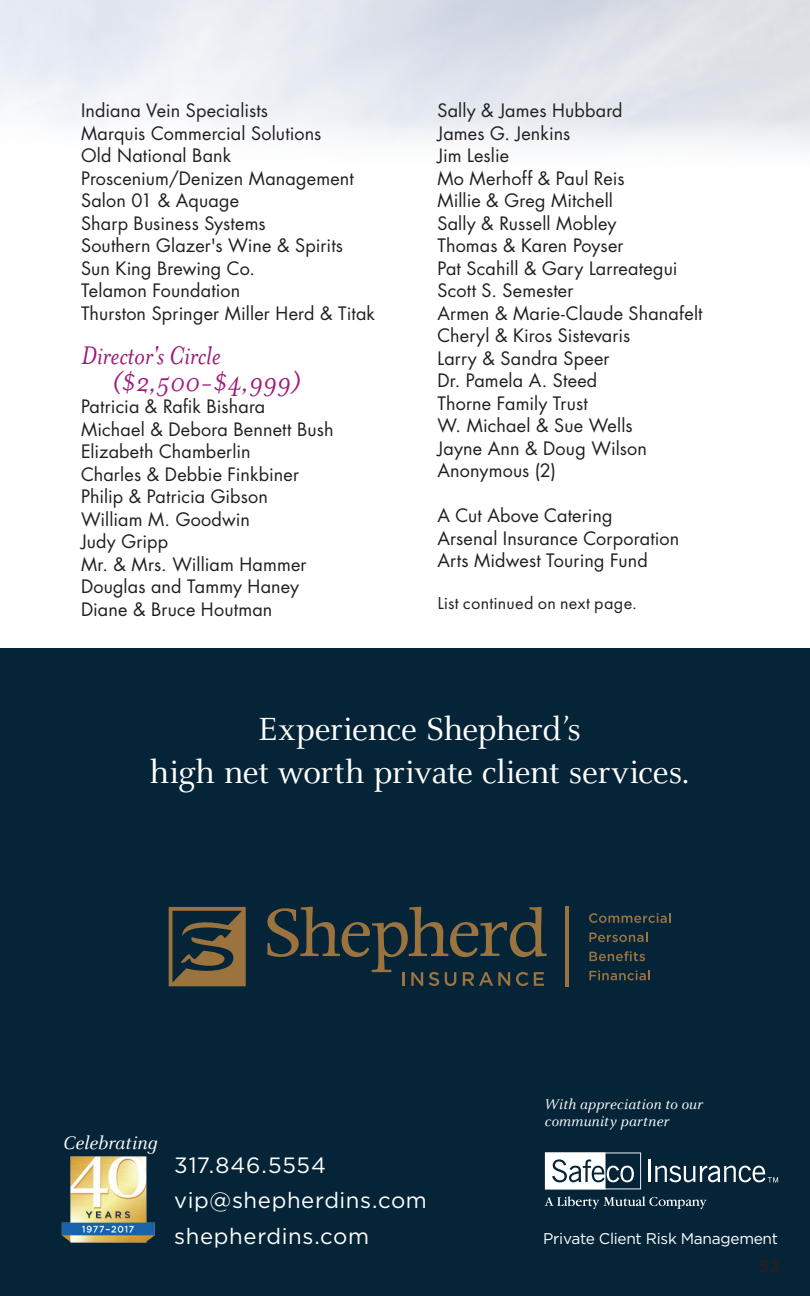
<style>
.page{position:relative;width:810px;height:1296px;background:#fff}
.page>*{position:absolute;margin:0;border:0;box-sizing:border-box;transform-origin:0 0}
.t1{font:35.32px/42.5px "Celeste";letter-spacing:-.02em;color:#fff;text-align:center}
.Body_C{font:italic 29.25px/27px "Mrs Eaves";letter-spacing:-.01em;color:#9e1b7a}
.t2{font:22.05px/35.3px "Gotham";letter-spacing:.03em;color:#fff}
.t3{font:italic 20.03px "Celeste";letter-spacing:-.005em;color:#fff}
.Body_C-2{font:18px "Futura";letter-spacing:.01em;color:#231f20}
.contributors{font:18px "Futura PT";letter-spacing:.015em;color:#231f20}
.Page_Number{font:700 15.75px "Futura";color:#231f20}
.t4{font:italic 15.53px/16.7px "Celeste";letter-spacing:.01em;color:#fff}
.t5{font:15.53px "Gotham";letter-spacing:-.02em;color:#fff}
</style>
<div class="page">
<div style="left:0;top:648px;width:810px;height:648px;background:#052438"></div>
<svg style="left:267px;top:907px;width:280px;height:79px"></svg>
<svg style="left:169px;top:907px;width:77px;height:79px"></svg>
<svg style="left:589px;top:913px;width:82px;height:10px"></svg>
<svg style="left:589px;top:932px;width:58px;height:10px"></svg>
<svg style="left:589px;top:951px;width:56px;height:10px"></svg>
<svg style="left:589px;top:970px;width:61px;height:10px"></svg>
<hr style="left:565px;top:906px;width:3px;height:81px;background:#9a733e">
<hr style="left:648px;top:1160px;width:3px;height:22px;background:#fff">
<svg style="left:655px;top:1166px;width:123px;height:16px"></svg>
<svg style="left:545px;top:1196px;width:162px;height:13px"></svg>
<svg style="left:545px;top:1153px;width:96px;height:36px"></svg>
<img style="left:61px;top:1156px;width:94px;height:87px">
<p class="Body_C-2" style="left:81px;top:98px;width:189px">Indiana Vein Specialists</p>
<p class="Body_C-2" style="left:81px;top:121px;width:242px">Marquis Commercial Solutions</p>
<p class="Body_C-2" style="left:81px;top:143px;width:152px">Old National Bank</p>
<p class="Body_C-2" style="left:81px;top:166px;width:274px">Proscenium/Denizen Management</p>
<p class="Body_C-2" style="left:81px;top:188px;width:160px">Salon 01 &amp; Aquage</p>
<p class="Body_C-2" style="left:81px;top:211px;width:186px">Sharp Business Systems</p>
<p class="Body_C-2" style="left:81px;top:233px;width:264px">Southern Glazer's Wine &amp; Spirits</p>
<p class="Body_C-2" style="left:81px;top:256px;width:176px">Sun King Brewing Co.</p>
<p class="Body_C-2" style="left:81px;top:278px;width:161px">Telamon Foundation</p>
<p class="Body_C-2" style="left:81px;top:301px;width:296px">Thurston Springer Miller Herd &amp; Titak</p>
<p class="Body_C" style="left:111px;top:342px;width:191px;text-indent:-30px">Director's Circle ($2,500-$4,999)</p>
<p class="Body_C-2" style="left:81px;top:394px;width:186px">Patricia &amp; Rafik Bishara</p>
<p class="Body_C-2" style="left:81px;top:417px;width:254px">Michael &amp; Debora Bennett Bush</p>
<p class="Body_C-2" style="left:81px;top:439px;width:171px">Elizabeth Chamberlin</p>
<p class="Body_C-2" style="left:81px;top:462px;width:220px">Charles &amp; Debbie Finkbiner</p>
<p class="Body_C-2" style="left:81px;top:484px;width:188px">Philip &amp; Patricia Gibson</p>
<p class="Body_C-2" style="left:81px;top:507px;width:171px">William M. Goodwin</p>
<p class="Body_C-2" style="left:81px;top:529px;width:89px">Judy Gripp</p>
<p class="Body_C-2" style="left:81px;top:552px;width:227px">Mr. &amp; Mrs. William Hammer</p>
<p class="Body_C-2" style="left:81px;top:574px;width:220px">Douglas and Tammy Haney</p>
<p class="Body_C-2" style="left:81px;top:597px;width:193px">Diane &amp; Bruce Houtman</p>
<p class="Body_C-2" style="left:437px;top:98px;width:187px">Sally &amp; James Hubbard</p>
<p class="Body_C-2" style="left:437px;top:121px;width:135px">James G. Jenkins</p>
<p class="Body_C-2" style="left:437px;top:143px;width:73px">Jim Leslie</p>
<p class="Body_C-2" style="left:437px;top:166px;width:189px">Mo Merhoff &amp; Paul Reis</p>
<p class="Body_C-2" style="left:437px;top:188px;width:177px">Millie &amp; Greg Mitchell</p>
<p class="Body_C-2" style="left:437px;top:211px;width:180px">Sally &amp; Russell Mobley</p>
<p class="Body_C-2" style="left:437px;top:233px;width:188px">Thomas &amp; Karen Poyser</p>
<p class="Body_C-2" style="left:437px;top:256px;width:242px">Pat Scahill &amp; Gary Larreategui</p>
<p class="Body_C-2" style="left:437px;top:278px;width:138px">Scott S. Semester</p>
<p class="Body_C-2" style="left:437px;top:301px;width:267px">Armen &amp; Marie-Claude Shanafelt</p>
<p class="Body_C-2" style="left:437px;top:323px;width:194px">Cheryl &amp; Kiros Sistevaris</p>
<p class="Body_C-2" style="left:437px;top:346px;width:174px">Larry &amp; Sandra Speer</p>
<p class="Body_C-2" style="left:437px;top:368px;width:161px">Dr. Pamela A. Steed</p>
<p class="Body_C-2" style="left:437px;top:391px;width:152px">Thorne Family Trust</p>
<p class="Body_C-2" style="left:437px;top:413px;width:197px">W. Michael &amp; Sue Wells</p>
<p class="Body_C-2" style="left:437px;top:436px;width:211px">Jayne Ann &amp; Doug Wilson</p>
<p class="Body_C-2" style="left:437px;top:458px;width:120px">Anonymous (2)</p>
<p class="Body_C-2" style="left:437px;top:503px;width:177px">A Cut Above Catering</p>
<p class="Body_C-2" style="left:437px;top:526px;width:244px">Arsenal Insurance Corporation</p>
<p class="Body_C-2" style="left:437px;top:548px;width:212px">Arts Midwest Touring Fund</p>
<p class="contributors" style="left:437px;top:592px;width:201px">List continued on next page.</p>
<p class="t1" style="left:150px;top:709px;width:541px">Experience Shepherd’s<br>high net worth private client services.</p>
<p class="t3" style="left:63px;top:1132px;width:96px">Celebrating</p>
<p class="t2" style="left:174px;top:1147px;width:254px">317.846.5554 vip@shepherdins.com shepherdins.com</p>
<p class="t4" style="left:545px;top:1096px;width:160px">With appreciation to our community partner</p>
<p class="t5" style="left:543px;top:1228px;width:236px">Private Client Risk Management</p>
<p class="Page_Number" style="left:758px;top:1255px;width:23px">53</p>
</div>
